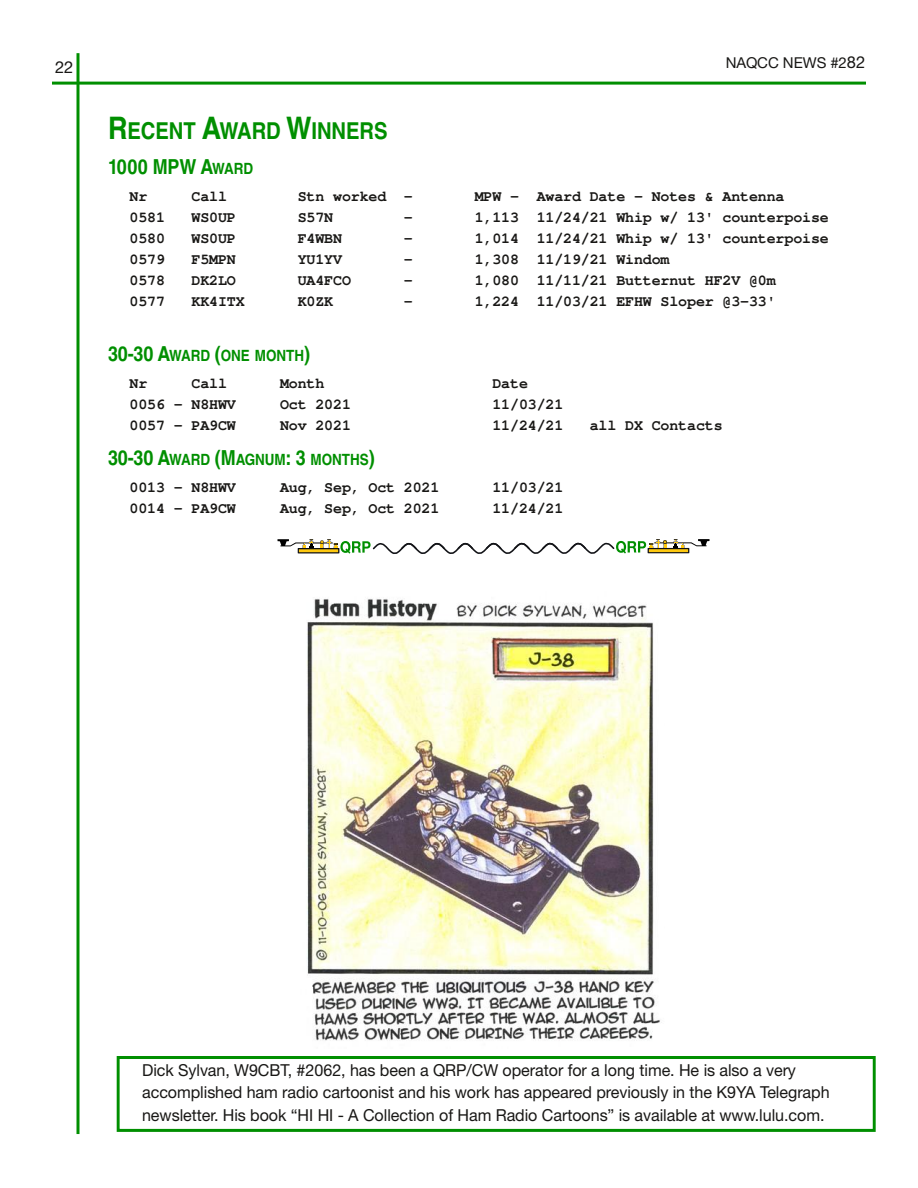
<style>
.page{position:relative;width:918px;height:1188px;background:#fff}
.page>*{position:absolute;margin:0;border:0;box-sizing:border-box;transform-origin:0 0}
.t1{font:700 23.25px "Helvetica LT Std";letter-spacing:-.005em;color:#008f00;scale:.87 1}
.t2{font:700 20.7px "Helvetica LT Std";color:#008f00;scale:.87 1}
.t3{font:16.5px/22.5px "Helvetica Neue LT Std";color:#181715}
.t4{font:700 15.6px "Helvetica LT Std";letter-spacing:-.005em;color:#008f00;scale:.87 1}
.t5{font:700 15px "Free Mono";letter-spacing:-.01em;color:#181715}
.t6{font:15px "Helvetica Neue LT Std";color:#181715}
.s1{font-size:16.5px}
.s2{font-size:31.05px}
.s3{font-size:15.6px}
.s4{font-size:20.7px}
</style>
<div class="page">
<hr style="left:77px;top:53px;width:3px;height:1081px;background:#008f00">
<hr style="left:52px;top:82px;width:814px;height:3px;background:#008f00">
<svg style="left:278px;top:539px;width:432px;height:15px"></svg>
<hr style="left:648px;top:549px;width:41px;height:4px;background:#fdc810">
<div style="left:648px;top:548px;width:41px;height:5px;border:1px solid #131418"></div>
<div style="left:117px;top:1056px;width:759px;height:76px;border:3px solid #008f00"></div>
<img style="left:307px;top:598px;width:353px;height:443px">
<p class="t3" style="left:55px;top:58px;width:20px">22</p>
<p class="t6" style="left:726px;top:58px;width:141px">NAQCC NEWS #2<span class="s1">82</span></p>
<h1 class="t1" style="left:108px;top:123px;width:323px"><span class="s2">R</span>ECENT <span class="s2">A</span>WARD <span class="s2">W</span>INNERS</h1>
<h2 class="t2" style="left:108px;top:159px;width:168px">1000 MPW A<span class="s3">WARD</span></h2>
<p class="t5" style="left:130px;top:189px;width:19px">Nr</p>
<p class="t5" style="left:192px;top:189px;width:37px">Call</p>
<p class="t5" style="left:298px;top:189px;width:117px">Stn worked -</p>
<p class="t5" style="left:475px;top:189px;width:311px">MPW - Award Date - Notes &amp; Antenna</p>
<p class="t5" style="left:130px;top:210px;width:37px">0581</p>
<p class="t5" style="left:192px;top:210px;width:46px">WS0UP</p>
<p class="t5" style="left:298px;top:210px;width:37px">S57N</p>
<p class="t5" style="left:404px;top:210px;width:10px">-</p>
<p class="t5" style="left:475px;top:210px;width:356px">1,113 11/24/21 Whip w/ 13' counterpoise</p>
<p class="t5" style="left:130px;top:231px;width:37px">0580</p>
<p class="t5" style="left:192px;top:231px;width:46px">WS0UP</p>
<p class="t5" style="left:298px;top:231px;width:46px">F4WBN</p>
<p class="t5" style="left:404px;top:231px;width:10px">-</p>
<p class="t5" style="left:475px;top:231px;width:356px">1,014 11/24/21 Whip w/ 13' counterpoise</p>
<p class="t5" style="left:130px;top:252px;width:37px">0579</p>
<p class="t5" style="left:192px;top:252px;width:46px">F5MPN</p>
<p class="t5" style="left:298px;top:252px;width:46px">YU1YV</p>
<p class="t5" style="left:404px;top:252px;width:10px">-</p>
<p class="t5" style="left:475px;top:252px;width:196px">1,308 11/19/21 Windom</p>
<p class="t5" style="left:130px;top:273px;width:37px">0578</p>
<p class="t5" style="left:192px;top:273px;width:46px">DK2LO</p>
<p class="t5" style="left:298px;top:273px;width:55px">UA4FCO</p>
<p class="t5" style="left:404px;top:273px;width:10px">-</p>
<p class="t5" style="left:475px;top:273px;width:303px">1,080 11/11/21 Butternut HF2V @0m</p>
<p class="t5" style="left:130px;top:294px;width:37px">0577</p>
<p class="t5" style="left:192px;top:294px;width:55px">KK4ITX</p>
<p class="t5" style="left:298px;top:294px;width:37px">K0ZK</p>
<p class="t5" style="left:404px;top:294px;width:10px">-</p>
<p class="t5" style="left:475px;top:294px;width:303px">1,224 11/03/21 EFHW Sloper @3-33'</p>
<p class="t4" style="left:108px;top:350px;width:234px"><span class="s4">30-30 A</span>WARD <span class="s4">(</span>ONE MONTH<span class="s4">)</span></p>
<p class="t5" style="left:130px;top:376px;width:19px">Nr</p>
<p class="t5" style="left:192px;top:376px;width:37px">Call</p>
<p class="t5" style="left:280px;top:376px;width:46px">Month</p>
<p class="t5" style="left:492px;top:376px;width:37px">Date</p>
<p class="t5" style="left:130px;top:397px;width:108px">0056 - N8HWV</p>
<p class="t5" style="left:280px;top:397px;width:72px">Oct 2021</p>
<p class="t5" style="left:492px;top:397px;width:72px">11/03/21</p>
<p class="t5" style="left:130px;top:418px;width:108px">0057 - PA9CW</p>
<p class="t5" style="left:280px;top:418px;width:72px">Nov 2021</p>
<p class="t5" style="left:492px;top:418px;width:72px">11/24/21</p>
<p class="t5" style="left:590px;top:418px;width:134px">all DX Contacts</p>
<p class="t4" style="left:108px;top:454px;width:308px"><span class="s4">30-30 A</span>WARD <span class="s4">(M</span>AGNUM<span class="s4">: 3</span> MONTHS<span class="s4">)</span></p>
<p class="t5" style="left:130px;top:480px;width:108px">0013 - N8HWV</p>
<p class="t5" style="left:280px;top:480px;width:161px">Aug, Sep, Oct 2021</p>
<p class="t5" style="left:492px;top:480px;width:72px">11/03/21</p>
<p class="t5" style="left:130px;top:501px;width:108px">0014 - PA9CW</p>
<p class="t5" style="left:280px;top:501px;width:161px">Aug, Sep, Oct 2021</p>
<p class="t5" style="left:492px;top:501px;width:72px">11/24/21</p>
<p class="t3" style="left:142px;top:1061px;width:689px">Dick Sylvan, W9CBT, #2062, has been a QRP/CW operator for a long time. He is also a very accomplished ham radio cartoonist and his work has appeared previously in the K9YA Telegraph newsletter. His book “HI HI - A Collection of Ham Radio Cartoons” is available at www.lulu.com.</p>
</div>
